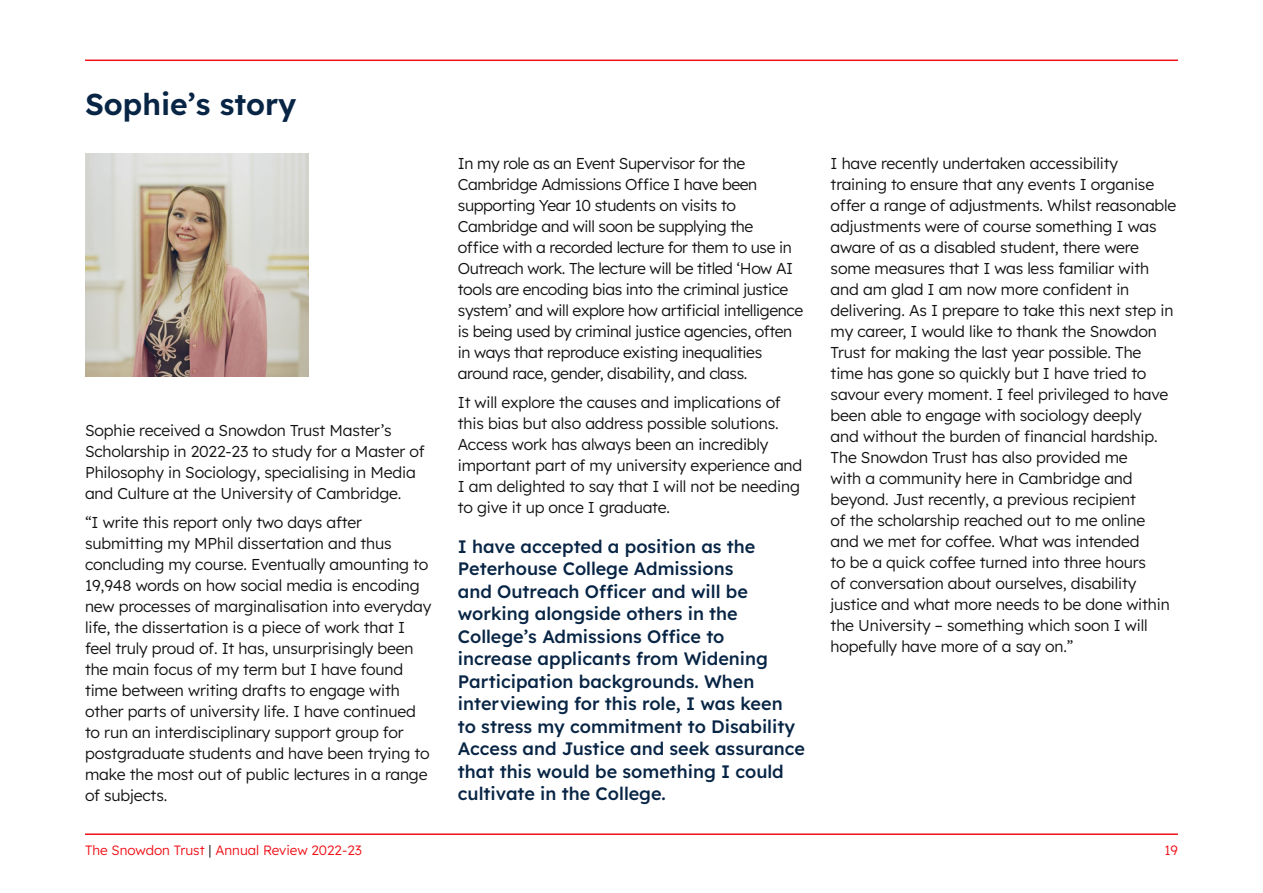
<style>
.page{position:relative;width:1263px;height:893px;background:#fff}
.page>*{position:absolute;margin:0;border:0;box-sizing:border-box;transform-origin:0 0}
.t1{font:30px "Lexend Deca";color:#082545}
.t2{font:18px/22.5px "Lexend Deca";color:#082545}
.t3{font:300 15.75px/21px "Lexend Deca";letter-spacing:-.01em;color:#121212}
.t4{font:300 13.5px "Lexend Deca";color:#f01118}
.s1{color:#121212}
</style>
<div class="page">
<img style="left:85px;top:153px;width:223px;height:223px">
<hr style="left:85px;top:60px;width:1093px;height:1px;background:#f01118">
<hr style="left:85px;top:833px;width:1093px;height:2px;background:#f01118">
<h1 class="t1" style="left:85px;top:83px;width:213px">Sophie’s story</h1>
<p class="t3" style="left:85px;top:419px;width:341px">Sophie received a Snowdon Trust Master’s Scholarship in 2022-23 to study for a Master of Philosophy in Sociology, specialising in Media and Culture at the University of Cambridge.</p>
<p class="t3" style="left:85px;top:511px;width:348px">“I write this report only two days after submitting my MPhil dissertation and thus concluding my course. Eventually amounting to 19,948 words on how social media is encoding new processes of marginalisation into everyday life, the dissertation is a piece of work that I feel truly proud of. It has, unsurprisingly been the main focus of my term but I have found time between writing drafts to engage with other parts of university life. I have continued to run an interdisciplinary support group for postgraduate students and have been trying to make the most out of public lectures in a range of subjects.</p>
<p class="t3" style="left:458px;top:152px;width:347px">In my role as an Event Supervisor for the Cambridge Admissions Office I have been supporting Year 10 students on visits to Cambridge and will soon be supplying the<br>office with a recorded lecture for them to use in Outreach work. The lecture will be titled ‘How AI tools are encoding bias into the criminal justice system’ and will explore how artificial intelligence is being used by criminal justice agencies, often in ways that reproduce existing inequalities around race, gender, disability, and class.</p>
<p class="t3" style="left:458px;top:391px;width:346px">It will explore the causes and implications of this bias but also address possible solutions.<br>Access work has always been an incredibly important part of my university experience and I am delighted to say that I will not be needing to give it up once I graduate.</p>
<p class="t2" style="left:458px;top:534px;width:349px">I have accepted a position as the Peterhouse College Admissions<br>and Outreach Officer and will be working alongside others in the College’s Admissions Office to<br>increase applicants from Widening Participation backgrounds. When interviewing for this role, I was keen to stress my commitment to Disability Access and Justice and seek assurance that this would be something I could cultivate in the College.</p>
<p class="t3" style="left:831px;top:152px;width:347px">I have recently undertaken accessibility training to ensure that any events I organise offer a range of adjustments. Whilst reasonable adjustments were of course something I was aware of as a disabled student, there were some measures that I was less familiar with and am glad I am now more confident in delivering. As I prepare to take this next step in my career, I would like to thank the Snowdon Trust for making the last year possible. The time has gone so quickly but I have tried to savour every moment. I feel privileged to have been able to engage with sociology deeply<br>and without the burden of financial hardship.<br>The Snowdon Trust has also provided me<br>with a community here in Cambridge and beyond. Just recently, a previous recipient<br>of the scholarship reached out to me online and we met for coffee. What was intended<br>to be a quick coffee turned into three hours<br>of conversation about ourselves, disability justice and what more needs to be done within the University – something which soon I will hopefully have more of a say on.”</p>
<p class="t4" style="left:85px;top:841px;width:278px">The Snowdon Trust <span class="s1">|</span> Annual Review 2022-23</p>
<p class="t4" style="left:1164px;top:841px;width:15px">19</p>
</div>
